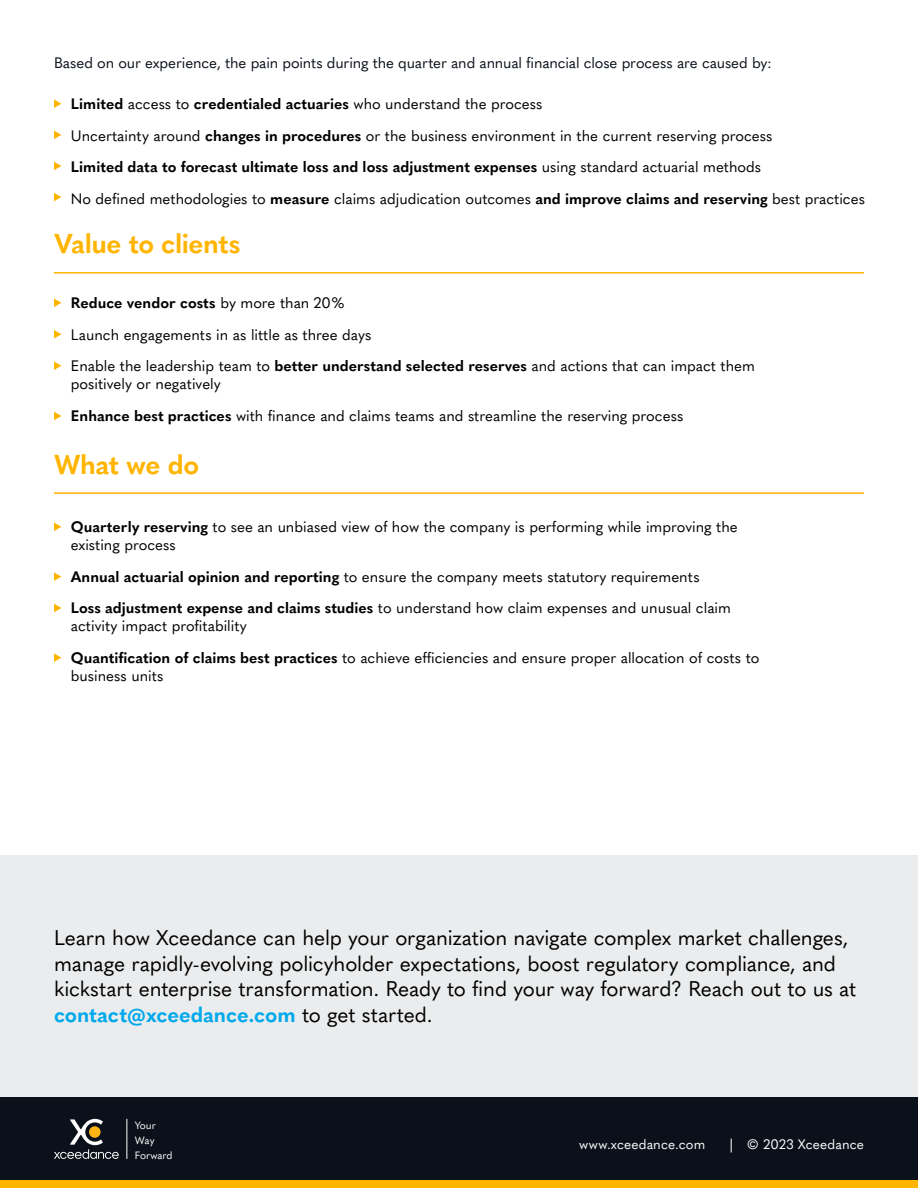
<style>
.page{position:relative;width:918px;height:1188px;background:#fff}
.page>*{position:absolute;margin:0;border:0;box-sizing:border-box;transform-origin:0 0}
.t1{font:700 27px "Quasimoda";letter-spacing:-.015em;color:#ffb500}
.t2{font:21px/25.5px "Quasimoda";letter-spacing:-.01em;color:#000}
.t3{font:15px/31.5px "Quasimoda";color:#000}
.t4{font:15px "Quasimoda";letter-spacing:-.01em;color:#0b111a}
.t5{font:13.5px "Quasimoda";letter-spacing:.01em;color:#fff}
.t6{font:10.5px/15px "Quasimoda";color:#fff}
.s1{font-weight:700}
.s2{font-weight:700;color:#00a9eb}
</style>
<div class="page">
<svg style="left:54px;top:100px;width:7px;height:8px"></svg>
<svg style="left:54px;top:193px;width:7px;height:8px"></svg>
<svg style="left:54px;top:162px;width:7px;height:8px"></svg>
<svg style="left:54px;top:131px;width:7px;height:8px"></svg>
<svg style="left:54px;top:299px;width:7px;height:8px"></svg>
<svg style="left:54px;top:523px;width:7px;height:8px"></svg>
<svg style="left:54px;top:330px;width:7px;height:9px"></svg>
<svg style="left:54px;top:572px;width:7px;height:9px"></svg>
<svg style="left:54px;top:361px;width:7px;height:9px"></svg>
<svg style="left:54px;top:604px;width:7px;height:8px"></svg>
<svg style="left:54px;top:412px;width:7px;height:8px"></svg>
<svg style="left:54px;top:653px;width:7px;height:9px"></svg>
<hr style="left:54px;top:272px;width:810px;height:2px;background:#ffb500">
<hr style="left:54px;top:492px;width:810px;height:2px;background:#ffb500">
<div style="left:0;top:855px;width:918px;height:333px;background:#ebeced"></div>
<div style="left:0;top:1097px;width:918px;height:83px;background:#0b111a"></div>
<svg style="left:54px;top:1119px;width:65px;height:40px"></svg>
<div style="left:89px;top:1126px;width:12px;height:12px;background:#fcb415;border-radius:50%"></div>
<hr style="left:127px;top:1119px;width:1px;height:40px;background:#fff">
<div style="left:0;top:1180px;width:918px;height:8px;background:#ffb500"></div>
<p class="t4" style="left:54px;top:51px;width:719px">Based on our experience, the pain points during the quarter and annual financial close process are caused by:</p>
<p class="t3" style="left:71px;top:87px;width:796px"><span class="s1">Limited</span> access to <span class="s1">credentialed actuaries</span> who understand the process<br>Uncertainty around <span class="s1">changes in procedures</span> or the business environment in the current reserving process<br><span class="s1">Limited data to forecast ultimate loss and loss adjustment expenses</span> using standard actuarial methods<br>No defined methodologies to <span class="s1">measure</span> claims adjudication outcomes <span class="s1">and improve claims and reserving</span> best practices</p>
<h1 class="t1" style="left:54px;top:223px;width:188px">Value to clients</h1>
<p class="t3" style="left:71px;top:286px;width:686px"><span class="s1">Reduce vendor costs</span> by more than 20%<br>Launch engagements in as little as three days<br>Enable the leadership team to <span class="s1">better understand selected reserves</span> and actions that can impact them</p>
<p class="t3" style="left:71px;top:367px;width:614px">positively or negatively<br><span class="s1">Enhance best practices</span> with finance and claims teams and streamline the reserving process</p>
<h1 class="t1" style="left:54px;top:443px;width:147px">What we do</h1>
<p class="t3" style="left:71px;top:517px;width:668px;line-height:18px"><span class="s1">Quarterly reserving</span> to see an unbiased view of how the company is performing while improving the existing process</p>
<p class="t3" style="left:71px;top:560px;width:662px"><span class="s1">Annual actuarial opinion and reporting</span> to ensure the company meets statutory requirements<br><span class="s1">Loss adjustment expense and claims studies</span> to understand how claim expenses and unusual claim</p>
<p class="t3" style="left:71px;top:609px;width:690px">activity impact profitability<br><span class="s1">Quantification of claims best practices</span> to achieve efficiencies and ensure proper allocation of costs to</p>
<p class="t3" style="left:71px;top:659px;width:94px">business units</p>
<p class="t2" style="left:54px;top:924px;width:804px">Learn how Xceedance can help your organization navigate complex market challenges, manage rapidly-evolving policyholder expectations, boost regulatory compliance, and kickstart enterprise transformation. Ready to find your way forward? Reach out to us at <span class="s2">contact@xceedance.com</span> to get started.</p>
<p class="t6" style="left:135px;top:1117px;width:39px">Your<br>Way<br>Forward</p>
<p class="t5" style="left:579px;top:1134px;width:128px">www.xceedance.com</p>
<p class="t5" style="left:730px;top:1134px;width:5px">|</p>
<p class="t5" style="left:747px;top:1134px;width:119px">© 2023 Xceedance</p>
</div>
